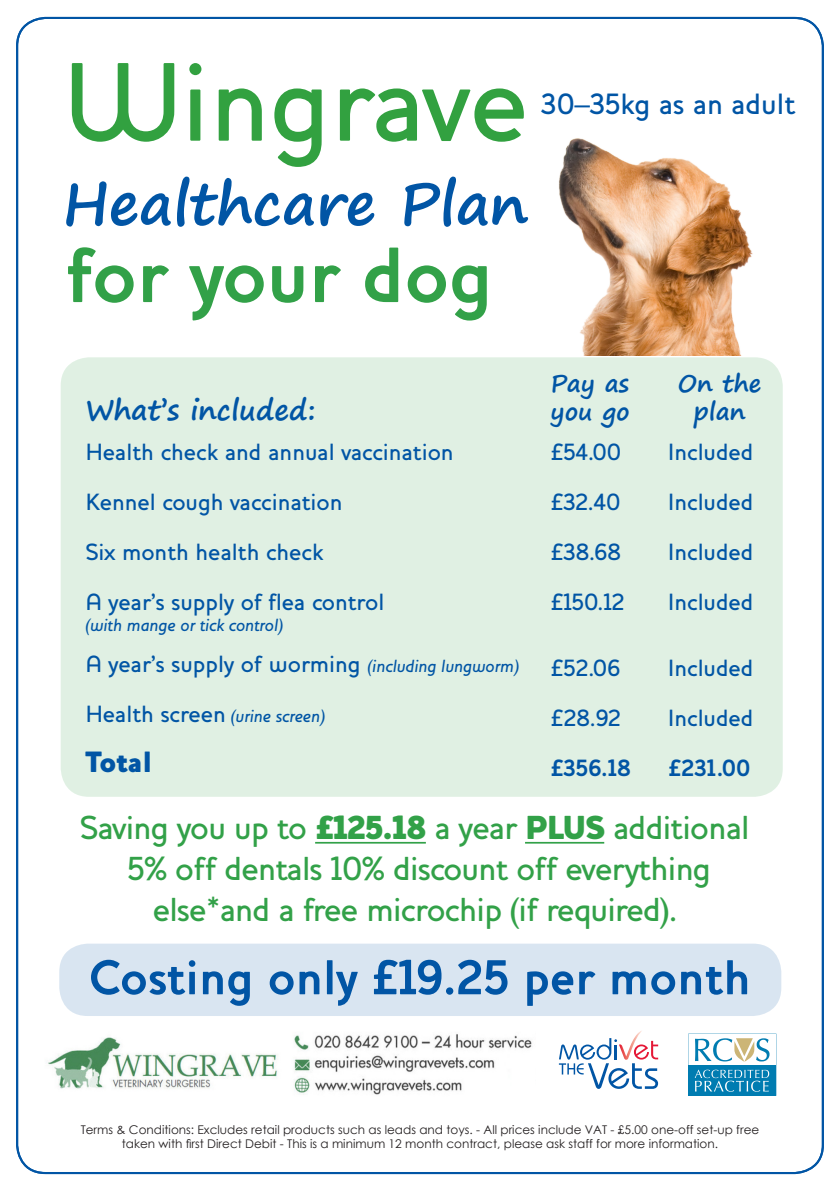
<style>
.page{position:relative;width:840px;height:1191px;background:#fff}
.page>*{position:absolute;margin:0;border:0;box-sizing:border-box;transform-origin:0 0}
.t1{font:500 114px "Houschka";color:#32a140}
.t2{font:700 80px "Houschka";color:#32a148}
.t3{font:700 58px "Segoe Print";color:#0155a5}
.t4{font:700 50px "Houschka";color:#0155a5}
.t5{font:500 34px/40.8px "Houschka";letter-spacing:-.02em;color:#32a148;text-align:center}
.t6{font:500 30px "Houschka";color:#0155a5}
.t7{font:800 30px "Houschka";letter-spacing:-.005em;color:#0155a5}
.t8{font:700 28px "Segoe Print";color:#0155a5}
.t9{font:500 24px "Houschka";color:#0155a5}
.t10{font:700 24px/28px "Segoe Print";color:#0155a5;text-align:center}
.t11{font:700 24px "Houschka";color:#0155a5}
.t12{font:italic 500 18px "Houschka";color:#0155a5}
.t13{font:12px/14.4px "Century Gothic";color:#231f20;text-align:center}
.s1{font-style:italic;font-size:18px}
.s2{font-style:normal;font-size:24px}
.s3{font-weight:800}
</style>
<div class="page">
<div style="left:61px;top:357px;width:721px;height:440px;background:#e0f0e3;border-radius:28px"></div>
<img style="left:48px;top:1034px;width:484px;height:61px">
<hr style="left:315px;top:842px;width:110px;height:1px;background:#32a148">
<hr style="left:524px;top:842px;width:80px;height:1px;background:#32a148">
<svg style="left:558px;top:1031px;width:99px;height:57px"></svg>
<svg style="left:688px;top:1033px;width:88px;height:62px"></svg>
<img style="left:559px;top:86px;width:265px;height:270px">
<div style="left:59px;top:943px;width:721px;height:73px;background:#d9e5f1;border-radius:28px"></div>
<p class="t1" style="left:65px;top:35px;width:464px">Wingrave</p>
<p class="t3" style="left:62px;top:151px;width:467px">Healthcare Plan</p>
<p class="t2" style="left:65px;top:228px;width:429px">for your dog</p>
<p class="t6" style="left:541px;top:86px;width:255px">30–35kg as an adult</p>
<p class="t8" style="left:85px;top:385px;width:232px">What’s included:</p>
<p class="t9" style="left:86px;top:438px;width:369px">Health check and annual vaccination</p>
<p class="t9" style="left:86px;top:488px;width:258px">Kennel cough vaccination</p>
<p class="t9" style="left:86px;top:538px;width:239px">Six month health check</p>
<p class="t9" style="left:86px;top:588px;width:300px">A year’s supply of flea control</p>
<p class="t9" style="left:86px;top:650px;width:434px">A year’s supply of worming <span class="s1">(including lungworm)</span></p>
<p class="t12" style="left:86px;top:705px;width:241px"><span class="s2">Health screen</span> (urine screen)</p>
<p class="t7" style="left:86px;top:744px;width:68px">Total</p>
<p class="t12" style="left:85px;top:614px;width:199px">(with mange or tick control)</p>
<p class="t10" style="left:550px;top:368px;width:80px">Pay as</p>
<p class="t10" style="left:550px;top:396px;width:81px">you go</p>
<p class="t9" style="left:550px;top:438px;width:72px">£54.00</p>
<p class="t9" style="left:550px;top:488px;width:71px">£32.40</p>
<p class="t9" style="left:550px;top:538px;width:72px">£38.68</p>
<p class="t9" style="left:550px;top:588px;width:76px">£150.12</p>
<p class="t9" style="left:550px;top:654px;width:71px">£52.06</p>
<p class="t9" style="left:550px;top:704px;width:72px">£28.92</p>
<p class="t11" style="left:550px;top:754px;width:82px">£356.18</p>
<p class="t10" style="left:677px;top:368px;width:85px">On the plan</p>
<p class="t9" style="left:668px;top:438px;width:87px">Included</p>
<p class="t9" style="left:668px;top:488px;width:87px">Included</p>
<p class="t9" style="left:668px;top:538px;width:87px">Included</p>
<p class="t9" style="left:668px;top:588px;width:87px">Included</p>
<p class="t9" style="left:668px;top:654px;width:87px">Included</p>
<p class="t9" style="left:668px;top:704px;width:87px">Included</p>
<p class="t11" style="left:668px;top:754px;width:84px">£231.00</p>
<p class="t5" style="left:80px;top:807px;width:670px">Saving you up to <span class="s3">£125.18</span> a year <span class="s3">PLUS</span> additional<br>5% off dentals 10% discount off everything else*and a free microchip (if required).</p>
<p class="t4" style="left:89px;top:947px;width:662px">Costing only £19.25 per month</p>
<p class="t13" style="left:81px;top:1122px;width:679px">Terms &amp; Conditions: Excludes retail products such as leads and toys. - All prices include VAT - £5.00 one-off set-up free taken with first Direct Debit - This is a minimum 12 month contract, please ask staff for more information.</p>
</div>
